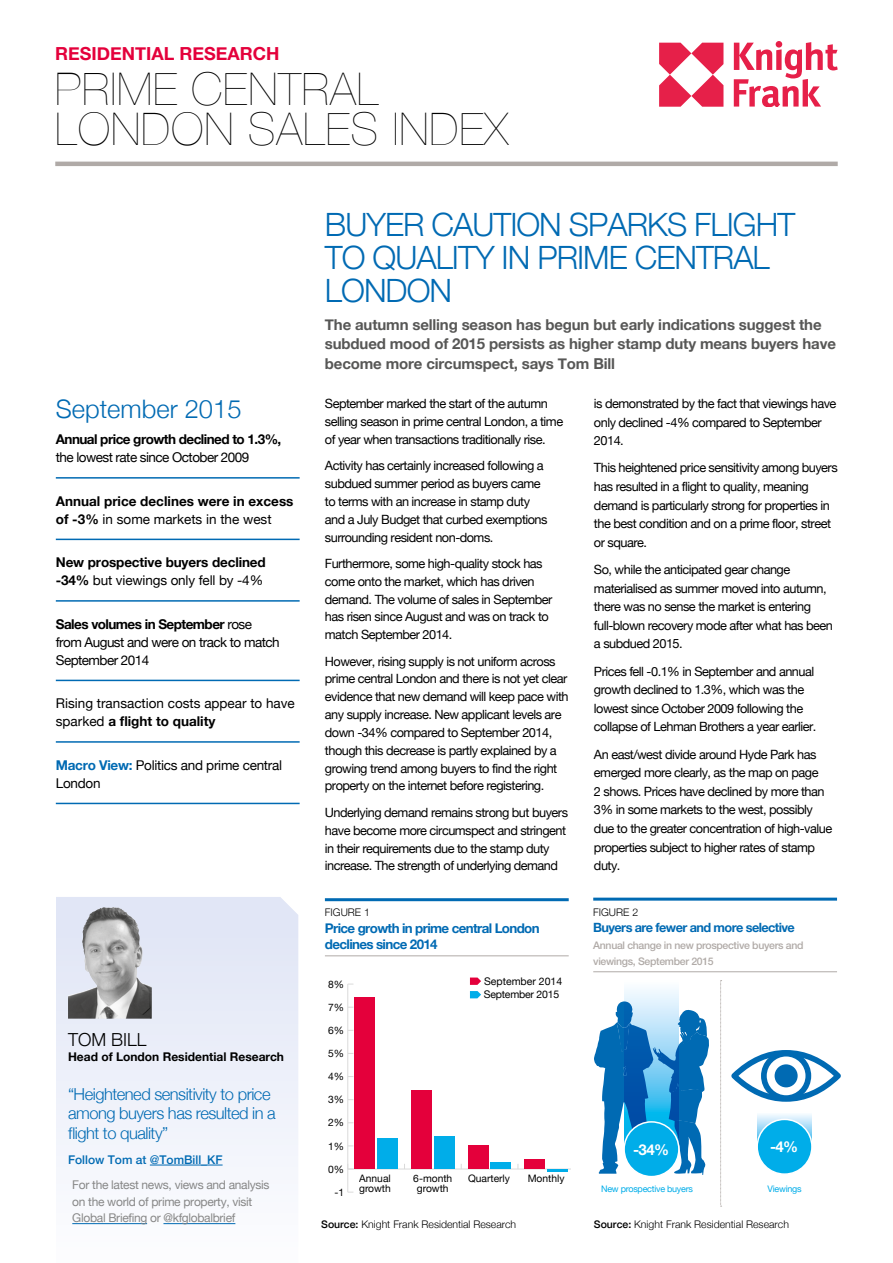
<style>
.page{position:relative;width:893px;height:1263px;background:#fff}
.page>*{position:absolute;margin:0;border:0;box-sizing:border-box;transform-origin:0 0}
.t1{font:200 45px/40.5px "Helvetica Neue";letter-spacing:.02em;color:#000}
.t2{font:300 32.1px/33px "Helvetica Neue";letter-spacing:-.03em;color:#006ab3}
.t3{font:300 25.5px "Helvetica Neue";color:#006ab3}
.t4{font:700 18px "Helvetica Neue";color:#e4003b}
.t5{font:300 18px "Helvetica Neue";color:#000}
.t6{font:300 16.5px/19.5px "Helvetica Neue";letter-spacing:-.03em;color:#006ab3}
.t7{font:700 15px/19.5px "Helvetica Neue";letter-spacing:-.01em;color:#575756}
.t8{font:700 15px "Helvetica Neue LT Pro";color:#fff}
.t9{font:700 13.5px/18px "Helvetica Neue";letter-spacing:-.01em;color:#000}
.t10{font:13.5px/18px "Helvetica Neue";letter-spacing:-.04em;color:#000}
.t11{font:13.5px/18px "Helvetica Neue";color:#000}
.t12{font:13.5px/18px "Helvetica Neue";letter-spacing:-.02em;color:#000}
.t13{font:700 13.5px "Helvetica Neue";letter-spacing:-.04em;color:#000}
.t14{font:700 13.35px/16.5px "Helvetica Neue";letter-spacing:-.045em;color:#006ab3}
.t15{font:12.75px/17.9px "Helvetica Neue";letter-spacing:-.04em;color:#000}
.t16{font:700 12.75px "Helvetica Neue";letter-spacing:-.045em;color:#006ab3}
.t17{font:12px/16.5px "Helvetica Neue";letter-spacing:-.025em;color:#878787}
.t18{font:700 12px "Helvetica Neue";color:#000}
.t19{font:500 12px "Helvetica Neue";color:#006ab3}
.t20{font:300 10.5px "Helvetica Neue";color:#000}
.t21{font:500 10.5px/16.5px "Helvetica Neue LT Pro";letter-spacing:-.03em;color:#b0aaa7}
.t22{font:10.5px/13.5px "Helvetica Neue";letter-spacing:-.01em;color:#000}
.t23{font:10.35px/10.6px "Helvetica Neue";color:#000}
.t24{font:10.35px "Helvetica Neue LT Pro";color:#000}
.t25{font:9px "Helvetica Neue";letter-spacing:-.03em;color:#00ade9}
.s1{font-weight:400}
.s2{font-weight:700}
.s3{font-weight:700;color:#006ab3}
.s4{font-weight:500}
</style>
<div class="page">
<svg style="left:56px;top:897px;width:242px;height:328px"></svg>
<img style="left:68px;top:907px;width:84px;height:112px">
<hr style="left:56px;top:477px;width:244px;height:2px;background:#006ab3">
<hr style="left:56px;top:539px;width:244px;height:1px;background:#006ab3">
<hr style="left:56px;top:600px;width:244px;height:2px;background:#006ab3">
<hr style="left:56px;top:680px;width:244px;height:1px;background:#006ab3">
<hr style="left:56px;top:741px;width:244px;height:2px;background:#006ab3">
<hr style="left:56px;top:803px;width:244px;height:1px;background:#006ab3">
<svg style="left:659px;top:43px;width:64px;height:64px"></svg>
<svg style="left:734px;top:42px;width:104px;height:65px"></svg>
<hr style="left:55px;top:162px;width:783px;height:4px;background:#b0aaa7">
<hr style="left:150px;top:1165px;width:73px;height:1px;background:#006ab3">
<hr style="left:72px;top:1223px;width:75px;height:1px;background:#006ab3">
<hr style="left:163px;top:1223px;width:72px;height:1px;background:#006ab3">
<hr style="left:325px;top:898px;width:244px;height:3px;background:#006ab3">
<hr style="left:325px;top:955px;width:244px;height:1px;background:#b0aaa7">
<hr style="left:348px;top:1169px;width:223px;height:1px;background:#dadada">
<hr style="left:347px;top:984px;width:1px;height:208px;background:#dadada">
<div style="left:377px;top:1139px;width:21px;height:30px;background:#00ade9"></div>
<div style="left:434px;top:1137px;width:20px;height:32px;background:#00ade9"></div>
<div style="left:491px;top:1162px;width:20px;height:7px;background:#00ade9"></div>
<hr style="left:547px;top:1169px;width:21px;height:2px;background:#00ade9">
<div style="left:355px;top:998px;width:20px;height:171px;background:#e4003b"></div>
<div style="left:411px;top:1090px;width:21px;height:79px;background:#e4003b"></div>
<div style="left:468px;top:1146px;width:20px;height:23px;background:#e4003b"></div>
<div style="left:525px;top:1160px;width:20px;height:9px;background:#e4003b"></div>
<hr style="left:593px;top:898px;width:244px;height:3px;background:#006ab3">
<hr style="left:593px;top:971px;width:244px;height:1px;background:#b0aaa7">
<svg style="left:470px;top:977px;width:11px;height:8px"></svg>
<svg style="left:470px;top:991px;width:11px;height:7px"></svg>
<svg style="left:594px;top:1001px;width:115px;height:174px"></svg>
<svg style="left:624px;top:988px;width:55px;height:152px;background:#5aa4d8"></svg>
<svg style="left:757px;top:1114px;width:55px;height:24px"></svg>
<div style="left:757px;top:1119px;width:55px;height:55px;background:#00ade9;border-radius:50%"></div>
<div style="left:756px;top:1119px;width:57px;height:56px;border:2px solid #fff;border-radius:50%"></div>
<svg style="left:731px;top:1050px;width:110px;height:52px"></svg>
<svg style="left:720px;top:980px;width:2px;height:227px"></svg>
<div style="left:624px;top:1122px;width:55px;height:54px;background:#00ade9;border-radius:50%"></div>
<div style="left:623px;top:1121px;width:57px;height:56px;border:2px solid #fff;border-radius:50%"></div>
<h3 class="t4" style="left:55px;top:40px;width:226px">RESIDENTIAL RESEARCH</h3>
<h1 class="t1" style="left:55px;top:67px;width:454px">PRIME CENTRAL<br>LONDON SALES INDEX</h1>
<h3 class="t3" style="left:56px;top:388px;width:187px">September 2015</h3>
<p class="t13" style="left:56px;top:429px;width:227px">Annual price growth declined to 1.3%,</p>
<p class="t10" style="left:56px;top:449px;width:195px">the lowest rate since October 2009</p>
<p class="t9" style="left:56px;top:492px;width:239px">Annual price declines were in excess of -3% <span class="s1">in some markets in the west</span></p>
<p class="t9" style="left:56px;top:554px;width:211px">New prospective buyers declined -34% <span class="s1">but viewings only fell by -4%</span></p>
<p class="t10" style="left:56px;top:616px;width:225px"><span class="s2">Sales volumes in September</span> rose from August and were on track to match<br>September 2014</p>
<p class="t11" style="left:56px;top:695px;width:241px">Rising transaction costs appear to have sparked <span class="s2">a flight to quality</span></p>
<p class="t12" style="left:56px;top:757px;width:228px"><span class="s3">Macro View:</span> Politics and prime central<br>London</p>
<h3 class="t5" style="left:68px;top:1025px;width:80px">TOM BILL</h3>
<p class="t18" style="left:68px;top:1047px;width:217px">Head of London Residential Research</p>
<p class="t6" style="left:68px;top:1083px;width:209px">“Heightened sensitivity to price among buyers has resulted in a flight to quality”</p>
<p class="t19" style="left:68px;top:1150px;width:156px">Follow Tom at @TomBill_KF</p>
<p class="t17" style="left:72px;top:1177px;width:199px">For the latest news, views and analysis on the world of prime property, visit<br>Global Briefing or @kfglobalbrief</p>
<h2 class="t2" style="left:325px;top:206px;width:472px">BUYER CAUTION SPARKS FLIGHT<br>TO QUALITY IN PRIME CENTRAL<br>LONDON</h2>
<p class="t7" style="left:325px;top:315px;width:513px">The autumn selling season has begun but early indications suggest the subdued mood of 2015 persists as higher stamp duty means buyers have become more circumspect, says Tom Bill</p>
<p class="t15" style="left:325px;top:395px;width:240px">September marked the start of the autumn selling season in prime central London, a time of year when transactions traditionally rise.</p>
<p class="t15" style="left:325px;top:457px;width:224px">Activity has certainly increased following a subdued summer period as buyers came to terms with an increase in stamp duty and a July Budget that curbed exemptions surrounding resident non-doms.</p>
<p class="t15" style="left:325px;top:555px;width:229px">Furthermore, some high-quality stock has come onto the market, which has driven demand. The volume of sales in September has risen since August and was on track to match September 2014.</p>
<p class="t15" style="left:325px;top:653px;width:245px">However, rising supply is not uniform across prime central London and there is not yet clear evidence that new demand will keep pace with any supply increase. New applicant levels are down -34% compared to September 2014, though this decrease is partly explained by a growing trend among buyers to find the right property on the internet before registering.</p>
<p class="t15" style="left:325px;top:804px;width:245px">Underlying demand remains strong but buyers have become more circumspect and stringent in their requirements due to the stamp duty increase. The strength of underlying demand</p>
<p class="t20" style="left:325px;top:904px;width:46px">FIGURE 1</p>
<p class="t14" style="left:325px;top:920px;width:216px">Price growth in prime central London declines since 2014</p>
<p class="t24" style="left:328px;top:978px;width:18px">8%</p>
<p class="t24" style="left:328px;top:1001px;width:18px">7%</p>
<p class="t24" style="left:328px;top:1024px;width:18px">6%</p>
<p class="t24" style="left:328px;top:1047px;width:18px">5%</p>
<p class="t24" style="left:328px;top:1070px;width:18px">4%</p>
<p class="t24" style="left:328px;top:1093px;width:18px">3%</p>
<p class="t24" style="left:328px;top:1116px;width:18px">2%</p>
<p class="t24" style="left:328px;top:1140px;width:18px">1%</p>
<p class="t24" style="left:328px;top:1163px;width:18px">0%</p>
<p class="t24" style="left:334px;top:1186px;width:11px">-1</p>
<p class="t22" style="left:484px;top:975px;width:80px">September 2014<br>September 2015</p>
<p class="t23" style="left:359px;top:1173px;width:33px">Annual growth</p>
<p class="t23" style="left:413px;top:1173px;width:41px;text-align:center">6-month growth</p>
<p class="t23" style="left:468px;top:1173px;width:44px">Quarterly</p>
<p class="t23" style="left:528px;top:1173px;width:38px">Monthly</p>
<p class="t20" style="left:321px;top:1215px;width:197px"><span class="s4">Source:</span> Knight Frank Residential Research</p>
<p class="t15" style="left:594px;top:395px;width:244px;line-height:18.6px">is demonstrated by the fact that viewings have only declined -4% compared to September<br>2014.</p>
<p class="t15" style="left:594px;top:459px;width:245px;line-height:18.6px">This heightened price sensitivity among buyers has resulted in a flight to quality, meaning demand is particularly strong for properties in the best condition and on a prime floor, street or square.</p>
<p class="t15" style="left:594px;top:561px;width:240px;line-height:18.6px">So, while the anticipated gear change materialised as summer moved into autumn, there was no sense the market is entering full-blown recovery mode after what has been a subdued 2015.</p>
<p class="t15" style="left:594px;top:662px;width:224px;line-height:18.6px">Prices fell -0.1% in September and annual growth declined to 1.3%, which was the lowest since October 2009 following the collapse of Lehman Brothers a year earlier.</p>
<p class="t15" style="left:594px;top:745px;width:240px;line-height:18.6px">An east/west divide around Hyde Park has emerged more clearly, as the map on page<br>2 shows. Prices have declined by more than 3% in some markets to the west, possibly due to the greater concentration of high-value properties subject to higher rates of stamp duty.</p>
<p class="t20" style="left:593px;top:903px;width:46px">FIGURE 2</p>
<p class="t16" style="left:593px;top:917px;width:203px">Buyers are fewer and more selective</p>
<p class="t21" style="left:593px;top:936px;width:212px">Annual change in new prospective buyers and viewings, September 2015</p>
<p class="t8" style="left:633px;top:1140px;width:37px">-34%</p>
<p class="t8" style="left:770px;top:1137px;width:30px">-4%</p>
<p class="t25" style="left:601px;top:1183px;width:93px">New prospective buyers</p>
<p class="t25" style="left:768px;top:1183px;width:35px">Viewings</p>
<p class="t20" style="left:594px;top:1216px;width:197px"><span class="s4">Source:</span> Knight Frank Residential Research</p>
</div>
